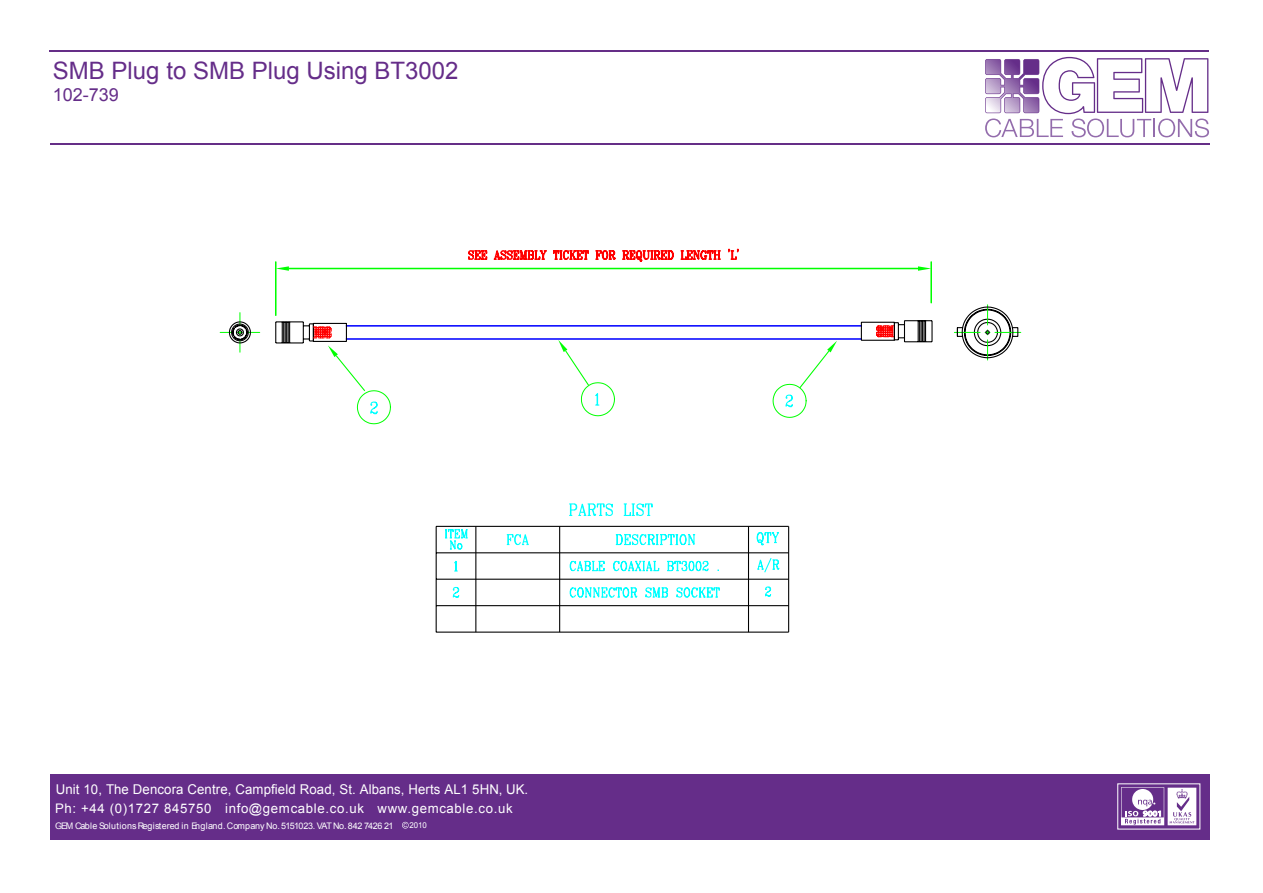
<style>
.page{position:relative;width:1263px;height:893px;background:#fff}
.page>*{position:absolute;margin:0;border:0;box-sizing:border-box;transform-origin:0 0}
.t1{font:24px "Arial";color:#652d89}
.t2{font:18px "Arial";color:#652d89}
.t3{font:13.5px "Arial";letter-spacing:.01em;color:#fff}
.t4{font:13.2px "Arial";letter-spacing:.05em;color:#fff}
.t5{font:9px "Arial";letter-spacing:-.025em;color:#fff}
.t6{font:8.1px "Arial";color:#fff}
</style>
<div class="page">
<hr style="left:275px;top:262px;width:2px;height:53px;background:#0f0">
<hr style="left:930px;top:262px;width:2px;height:41px;background:#0f0">
<hr style="left:289px;top:268px;width:629px;height:1px;background:#0f0">
<svg style="left:276px;top:266px;width:13px;height:5px"></svg>
<svg style="left:918px;top:266px;width:13px;height:5px"></svg>
<svg style="left:467px;top:248px;width:273px;height:22px"></svg>
<hr style="left:346px;top:338px;width:515px;height:2px;background:#00f">
<hr style="left:346px;top:325px;width:515px;height:2px;background:#00f">
<svg style="left:435px;top:503px;width:355px;height:130px"></svg>
<hr style="left:788px;top:526px;width:1px;height:106px;background:#000">
<svg style="left:220px;top:313px;width:171px;height:112px"></svg>
<svg style="left:558px;top:340px;width:57px;height:77px"></svg>
<svg style="left:772px;top:341px;width:65px;height:77px"></svg>
<svg style="left:954px;top:305px;width:67px;height:55px"></svg>
<svg style="left:860px;top:320px;width:73px;height:23px"></svg>
<div style="left:50px;top:774px;width:1160px;height:65px;background:#652d89"></div>
<svg style="left:985px;top:57px;width:224px;height:80px"></svg>
<svg style="left:402px;top:822px;width:7px;height:6px"></svg>
<hr style="left:50px;top:50px;width:1159px;height:2px;background:#652e87">
<hr style="left:50px;top:143px;width:1159px;height:1px;background:#652e87">
<svg style="left:1117px;top:783px;width:83px;height:47px"></svg>
<h1 class="t1" style="left:53px;top:55px;width:407px">SMB Plug to SMB Plug Using BT3002</h1>
<h2 class="t2" style="left:53px;top:83px;width:68px">102-739</h2>
<h3 class="t3" style="left:56px;top:780px;width:474px">Unit 10, The Dencora Centre, Campfield Road, St. Albans, Herts AL1 5HN, UK.</h3>
<h3 class="t4" style="left:55px;top:800px;width:459px">Ph: +44 (0)1727 845750 info@gemcable.co.uk www.gemcable.co.uk</h3>
<p class="t5" style="left:55px;top:820px;width:340px">GEM Cable Solutions Registered in England. Company No. 5151023. VAT No. 842 7426 21</p>
<p class="t6" style="left:409px;top:820px;width:19px">2010</p>
</div>
